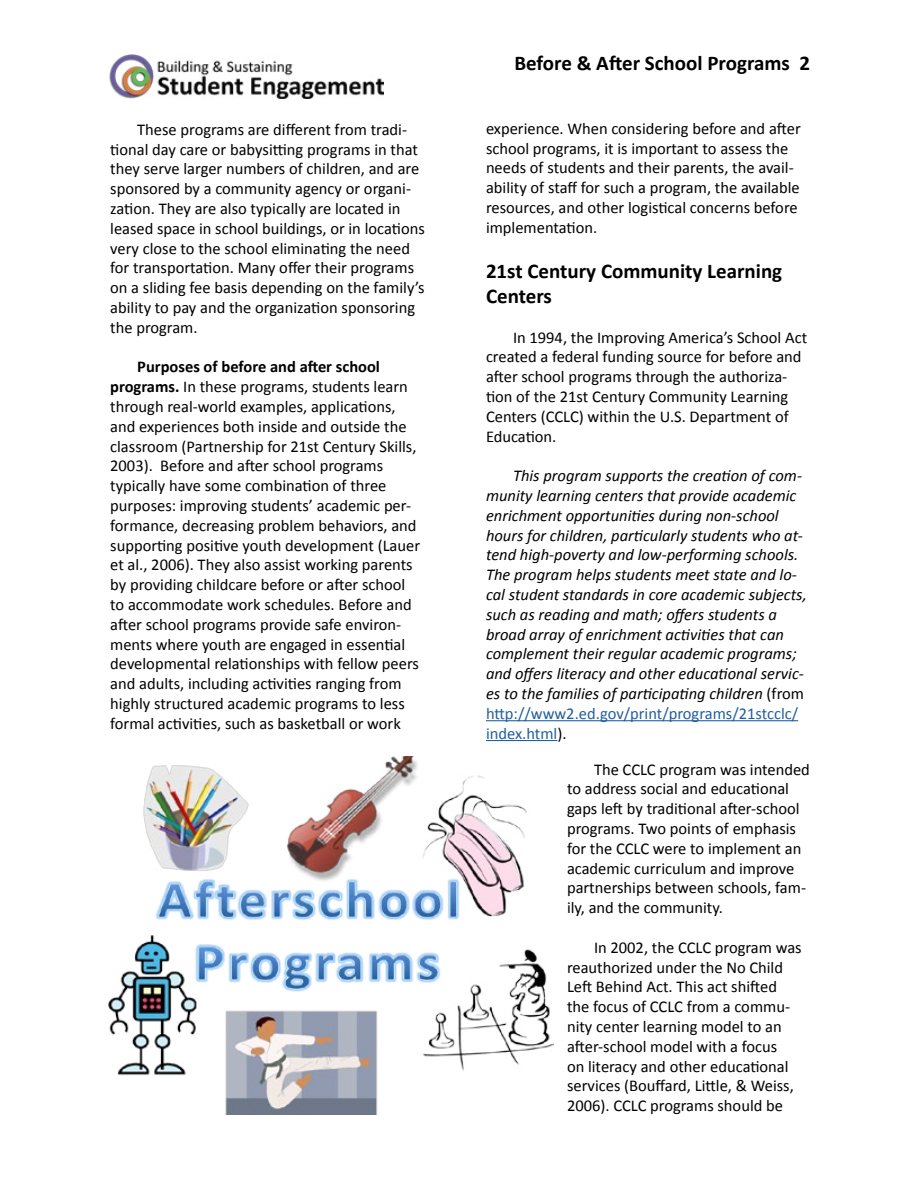
<style>
.page{position:relative;width:918px;height:1188px;background:#fff}
.page>*{position:absolute;margin:0;border:0;box-sizing:border-box;transform-origin:0 0}
.t1{font:700 21px/25.2px "Calibri";color:#000}
.t2{font:16.5px/19.8px "Calibri";color:#000}
.t3{font:italic 16.5px/19.8px "Calibri";color:#000}
.s1{font-weight:700}
.s2{font-style:normal}
.s3{font-style:normal;color:#215e9e}
</style>
<div class="page">
<img style="left:109px;top:54px;width:274px;height:45px">
<hr style="left:486px;top:720px;width:312px;height:1px;background:#215e9e">
<hr style="left:486px;top:740px;width:71px;height:1px;background:#215e9e">
<img style="left:108px;top:756px;width:445px;height:359px">
<p class="t2" style="left:110px;top:119px;width:316px;text-indent:27px">These programs are different from tradi&shy;tional day care or babysitting programs in that they serve larger numbers of children, and are sponsored by a community agency or organi&shy;zation. They are also typically are located in leased space in school buildings, or in locations very close to the school eliminating the need for transportation. Many offer their programs on a sliding fee basis depending on the family’s ability to pay and the organization sponsoring the program.</p>
<p class="t2" style="left:110px;top:357px;width:311px;text-indent:27px"><span class="s1">Purposes of before and after school programs.</span> In these programs, students learn through real-world examples, applications, and experiences both inside and outside the classroom (Partnership for 21st Century Skills, 2003). Before and after school programs typically have some combination of three purposes: improving students’ academic per&shy;formance, decreasing problem behaviors, and supporting positive youth development (Lauer et al., 2006). They also assist working parents by providing childcare before or after school to accommodate work schedules. Before and after school programs provide safe environ&shy;ments where youth are engaged in essential developmental relationships with fellow peers and adults, including activities ranging from highly structured academic programs to less formal activities, such as basketball or work</p>
<p class="t1" style="left:514px;top:50px;width:297px">Before &amp; After School Programs 2</p>
<p class="t2" style="left:486px;top:119px;width:316px">experience. When considering before and after school programs, it is important to assess the needs of students and their parents, the avail&shy;ability of staff for such a program, the available resources, and other logistical concerns before implementation.</p>
<p class="t1" style="left:486px;top:258px;width:298px">21st Century Community Learning<br>Centers</p>
<p class="t2" style="left:486px;top:327px;width:323px;text-indent:27px">In 1994, the Improving America’s School Act created a federal funding source for before and after school programs through the authoriza&shy;tion of the 21st Century Community Learning Centers (CCLC) within the U.S. Department of Education.</p>
<p class="t3" style="left:486px;top:465px;width:322px;text-indent:27px">This program supports the creation of com&shy;munity learning centers that provide academic enrichment opportunities during non-school hours for children, particularly students who at&shy;tend high-poverty and low-performing schools.<br>The program helps students meet state and lo&shy;cal student standards in core academic subjects, such as reading and math; offers students a broad array of enrichment activities that can complement their regular academic programs; and offers literacy and other educational servic&shy;es to the families of participating children <span class="s2">(from </span><span class="s3">http://www2.ed.gov/print/programs/21stcclc/ index.html</span><span class="s2">).</span></p>
<p class="t2" style="left:567px;top:759px;width:244px;text-indent:27px">The CCLC program was intended to address social and educational gaps left by traditional after-school programs. Two points of emphasis for the CCLC were to implement an academic curriculum and improve partnerships between schools, fam&shy;ily, and the community.</p>
<p class="t2" style="left:567px;top:938px;width:236px;text-indent:27px">In 2002, the CCLC program was reauthorized under the No Child<br>Left Behind Act. This act shifted the focus of CCLC from a commu&shy;nity center learning model to an after-school model with a focus<br>on literacy and other educational services (Bouffard, Little, &amp; Weiss,<br>2006). CCLC programs should be</p>
</div>
